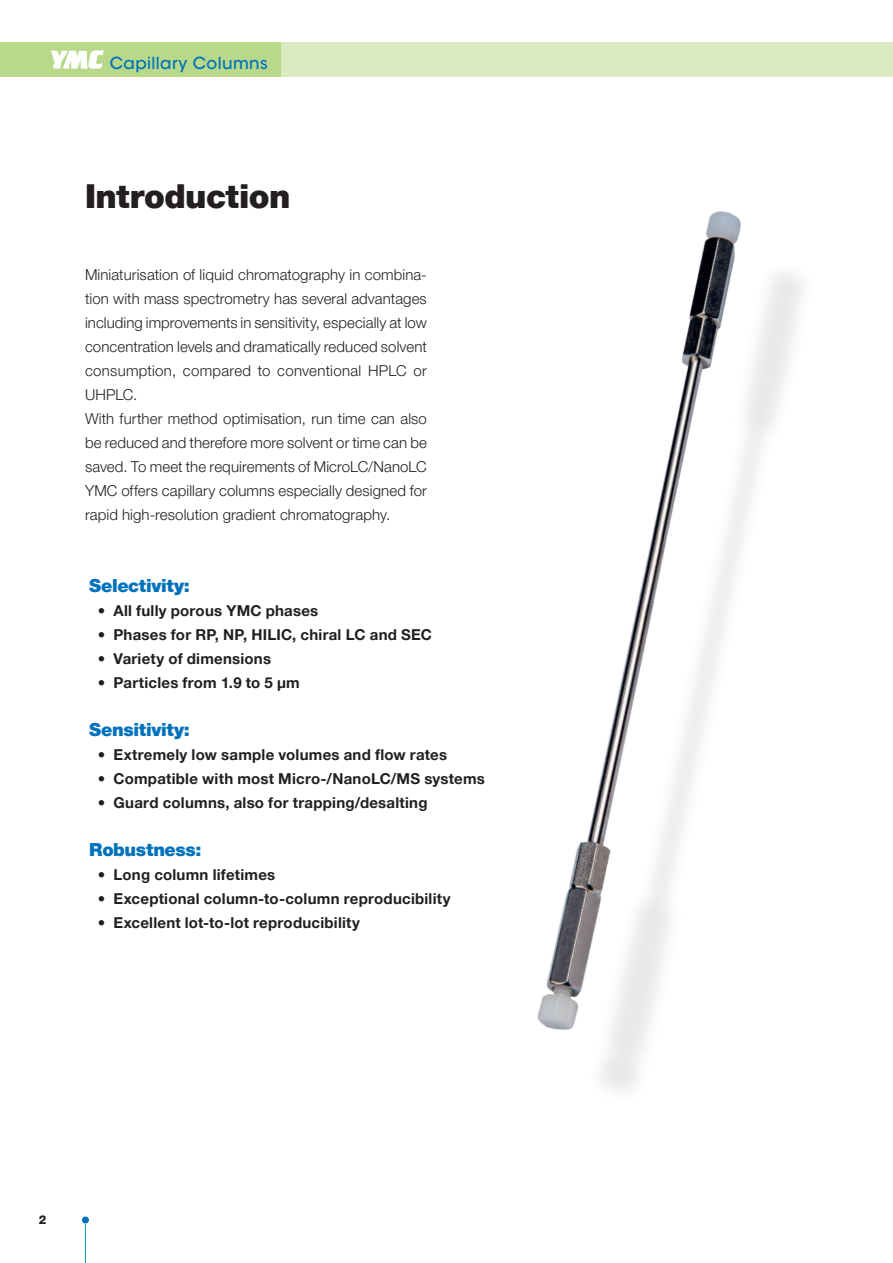
<style>
.page{position:relative;width:893px;height:1263px;background:#fff}
.page>*{position:absolute;margin:0;border:0;box-sizing:border-box;transform-origin:0 0}
.t1{font:900 33px "Helvetica Neue LT Pro";letter-spacing:-.015em;color:#231f20}
.t2{font:900 18px "Helvetica Neue LT Pro";letter-spacing:-.02em;color:#0072bc}
.t3{font:500 16.5px "ITC Avant Garde Std";letter-spacing:.025em;color:#0072bc}
.t4{font:300 15px/24px "Helvetica Neue LT Pro";letter-spacing:.005em;color:#231f20}
.t5{font:700 15px "Helvetica Neue LT Pro";letter-spacing:.015em;color:#231f20}
.t6{font:800 12px "Helvetica Neue LT Pro";color:#231f20}
</style>
<div class="page">
<div style="left:276px;top:43px;width:617px;height:34px;background:#daeac1"></div>
<div style="left:0;top:43px;width:281px;height:34px;background:#b8d989"></div>
<svg style="left:51px;top:50px;width:53px;height:19px"></svg>
<hr style="left:85px;top:1224px;width:1px;height:39px;background:#0093ba">
<div style="left:82px;top:1216px;width:7px;height:7px;background:#0072bc;border-radius:50%"></div>
<img style="left:537px;top:211px;width:265px;height:880px">
<p class="t3" style="left:110px;top:52px;width:160px">Capillary Columns</p>
<h1 class="t1" style="left:85px;top:176px;width:207px">Introduction</h1>
<p class="t4" style="left:85px;top:262px;width:343px">Miniaturisation of liquid chromatography in combina&shy;tion with mass spectrometry has several advantages including improvements in sensitivity, especially at low concentration levels and dramatically reduced solvent consumption, compared to conventional HPLC or UHPLC.<br>With further method optimisation, run time can also be reduced and therefore more solvent or time can be saved. To meet the requirements of MicroLC/NanoLC YMC offers capillary columns especially designed for rapid high-resolution gradient chromatography.</p>
<p class="t2" style="left:89px;top:575px;width:102px">Selectivity:</p>
<p class="t5" style="left:98px;top:601px;width:222px">• All fully porous YMC phases</p>
<p class="t5" style="left:98px;top:625px;width:336px">• Phases for RP, NP, HILIC, chiral LC and SEC</p>
<p class="t5" style="left:98px;top:649px;width:175px">• Variety of dimensions</p>
<p class="t5" style="left:98px;top:673px;width:204px">• Particles from 1.9 to 5 µm</p>
<p class="t2" style="left:89px;top:719px;width:102px">Sensitivity:</p>
<p class="t5" style="left:98px;top:745px;width:351px">• Extremely low sample volumes and flow rates</p>
<p class="t5" style="left:98px;top:769px;width:389px">• Compatible with most Micro-/NanoLC/MS systems</p>
<p class="t5" style="left:98px;top:793px;width:331px">• Guard columns, also for trapping/desalting</p>
<p class="t2" style="left:89px;top:839px;width:114px">Robustness:</p>
<p class="t5" style="left:98px;top:865px;width:179px">• Long column lifetimes</p>
<p class="t5" style="left:98px;top:889px;width:354px">• Exceptional column-to-column reproducibility</p>
<p class="t5" style="left:98px;top:913px;width:264px">• Excellent lot-to-lot reproducibility</p>
<p class="t6" style="left:39px;top:1212px;width:9px">2</p>
</div>
